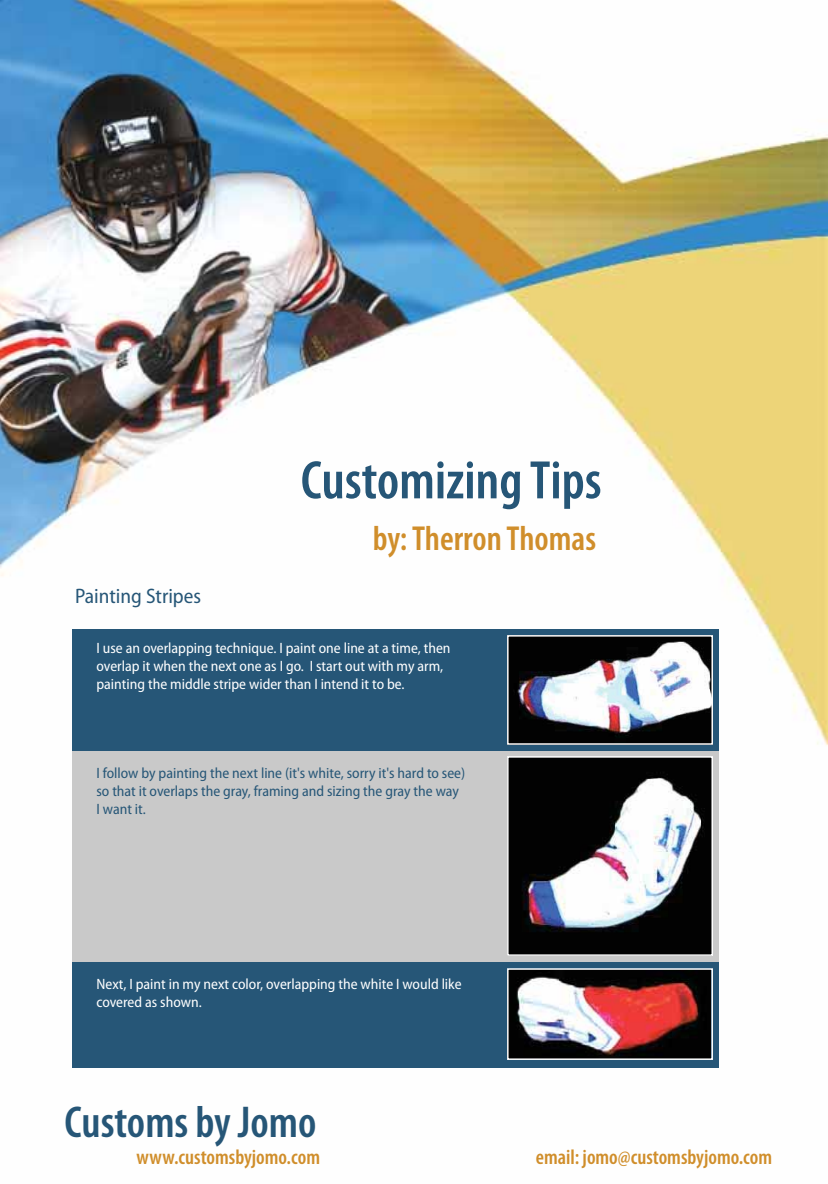
<style>
.page{position:relative;width:828px;height:1184px;background:#fff}
.page>*{position:absolute;margin:0;border:0;box-sizing:border-box;transform-origin:0 0}
.t1{font:600 condensed 54.6px "Myriad Pro";color:#265677}
.t2{font:600 condensed 44.85px "Myriad Pro";color:#265677}
.t3{font:600 condensed 34.8px "Myriad Pro";color:#d08e2b}
.t4{font:600 condensed 21px "Myriad Pro";color:#d08e2b}
.t5{font:semi-condensed 21px "Myriad Pro";color:#265677}
.t6{font:semi-condensed 15px/18px "Myriad Pro";color:#fff}
.t7{font:semi-condensed 15px/18px "Myriad Pro";color:#265677}
</style>
<div class="page">
<img style="left:0;top:0;width:828px;height:1068px">
<div style="left:72px;top:746px;width:646px;height:223px;background:#c9c9c9"></div>
<div style="left:72px;top:629px;width:646px;height:121px;background:#265677"></div>
<div style="left:72px;top:962px;width:646px;height:105px;background:#265677"></div>
<svg style="left:506px;top:635px;width:208px;height:425px"></svg>
<p class="t1" style="left:301px;top:447px;width:302px">Customizing Tips</p>
<p class="t3" style="left:373px;top:518px;width:225px">by: Therron Thomas</p>
<p class="t5" style="left:75px;top:587px;width:128px">Painting Stripes</p>
<p class="t6" style="left:97px;top:641px;width:356px">I use an overlapping technique. I paint one line at a time, then overlap it when the next one as I go. I start out with my arm, painting the middle stripe wider than I intend it to be.</p>
<p class="t7" style="left:97px;top:765px;width:370px">I follow by painting the next line (it's white, sorry it's hard to see) so that it overlaps the gray, framing and sizing the gray the way<br>I want it.</p>
<p class="t6" style="left:97px;top:976px;width:367px">Next, I paint in my next color, overlapping the white I would like covered as shown.</p>
<p class="t2" style="left:65px;top:1095px;width:253px">Customs by Jomo</p>
<p class="t4" style="left:137px;top:1144px;width:185px">www.customsbyjomo.com</p>
<p class="t4" style="left:536px;top:1144px;width:238px">email: jomo@customsbyjomo.com</p>
</div>
